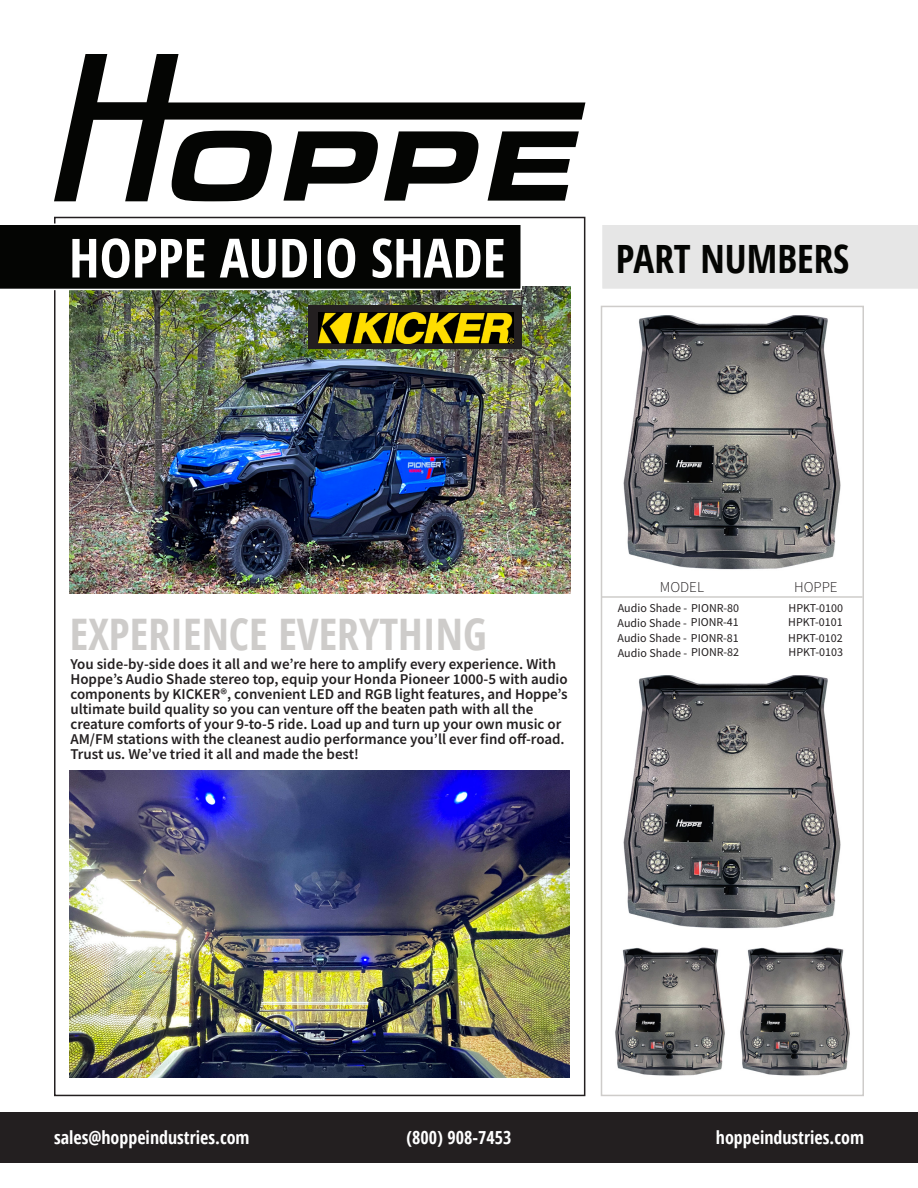
<style>
.page{position:relative;width:918px;height:1188px;background:#fff}
.page>*{position:absolute;margin:0;border:0;box-sizing:border-box;transform-origin:0 0}
.t1{font:700 condensed 54px "Open Sans";color:#fff}
.t2{font:700 condensed 43.5px "Open Sans";color:#ceccca}
.t3{font:700 condensed 39px "Open Sans";color:#040503}
.t4{font:700 condensed 18px "Open Sans";color:#fff}
.t5{font:600 15px/15px "Source Sans Pro";color:#231f20}
.t6{font:300 15px "Source Sans Pro";color:#231f20}
.t7{font:12px "Source Sans Pro";color:#231f20}
</style>
<div class="page">
<svg style="left:54px;top:54px;width:531px;height:147px"></svg>
<img style="left:70px;top:770px;width:500px;height:307px">
<img style="left:70px;top:287px;width:501px;height:307px">
<div style="left:0;top:225px;width:522px;height:65px;background:#040503"></div>
<div style="left:0;top:1112px;width:918px;height:50px;background:#231f20"></div>
<div style="left:602px;top:225px;width:316px;height:64px;background:#e6e6e6"></div>
<div style="left:601px;top:306px;width:263px;height:790px;border:2px solid #ceccca"></div>
<div style="left:308px;top:306px;width:214px;height:43px;background:#231f20"></div>
<img style="left:319px;top:312px;width:195px;height:31px">
<img style="left:623px;top:315px;width:218px;height:255px">
<img style="left:623px;top:675px;width:218px;height:254px">
<hr style="left:601px;top:596px;width:262px;height:2px;background:#ceccca">
<img style="left:615px;top:947px;width:235px;height:129px">
<p class="t1" style="left:69px;top:220px;width:438px">HOPPE AUDIO SHADE</p>
<p class="t3" style="left:616px;top:232px;width:235px">PART NUMBERS</p>
<p class="t2" style="left:70px;top:604px;width:418px">EXPERIENCE EVERYTHING</p>
<p class="t5" style="left:70px;top:657px;width:499px">You side-by-side does it all and we’re here to amplify every experience. With Hoppe’s Audio Shade stereo top, equip your Honda Pioneer 1000-5 with audio components by KICKER®, convenient LED and RGB light features, and Hoppe’s ultimate build quality so you can venture off the beaten path with all the creature comforts of your 9-to-5 ride. Load up and turn up your own music or AM/FM stations with the cleanest audio performance you’ll ever find off-road.<br>Trust us. We’ve tried it all and made the best!</p>
<p class="t6" style="left:660px;top:578px;width:46px">MODEL</p>
<p class="t6" style="left:794px;top:578px;width:45px">HOPPE</p>
<p class="t7" style="left:618px;top:601px;width:123px">Audio Shade - PIONR-80</p>
<p class="t7" style="left:789px;top:600px;width:56px">HPKT-0100</p>
<p class="t7" style="left:618px;top:615px;width:123px">Audio Shade - PIONR-41</p>
<p class="t7" style="left:788px;top:615px;width:56px">HPKT-0101</p>
<p class="t7" style="left:618px;top:631px;width:123px">Audio Shade - PIONR-81</p>
<p class="t7" style="left:788px;top:630px;width:56px">HPKT-0102</p>
<p class="t7" style="left:618px;top:645px;width:123px">Audio Shade - PIONR-82</p>
<p class="t7" style="left:789px;top:645px;width:56px">HPKT-0103</p>
<p class="t4" style="left:54px;top:1125px;width:197px">sales@hoppeindustries.com</p>
<p class="t4" style="left:716px;top:1125px;width:150px">hoppeindustries.com</p>
<p class="t4" style="left:406px;top:1125px;width:107px">(800) 908-7453</p>
</div>
